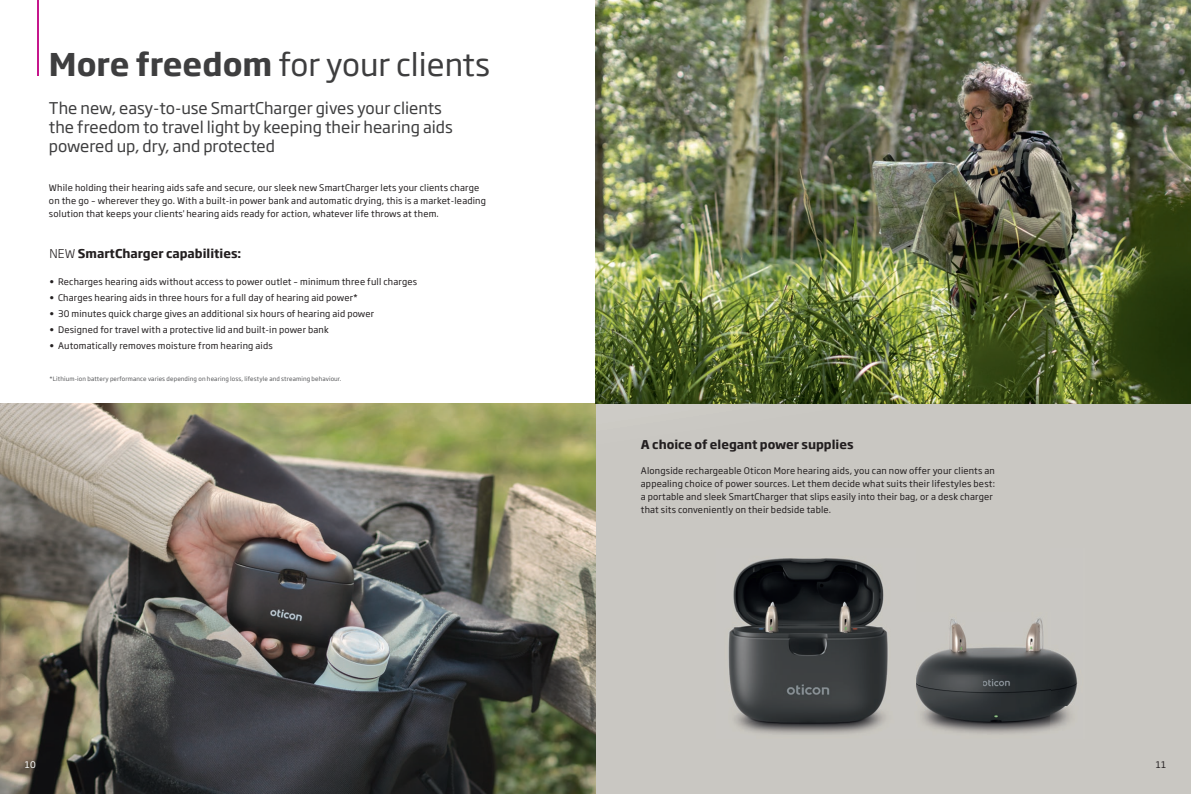
<style>
.page{position:relative;width:1191px;height:794px;background:#fff}
.page>*{position:absolute;margin:0;border:0;box-sizing:border-box;transform-origin:0 0}
.t1{font:31px "Soho Gothic Pro";color:#3e3e3f}
.t2{font:16px/19px "Soho Gothic Pro";color:#3e3e3f}
.t3{font:700 12px "Soho Gothic Pro";color:#231f20}
.t4{font:9px/13px "Soho Gothic Pro";letter-spacing:.02em;color:#231f20}
.t5{font:9px "Soho Gothic Pro";color:#fff}
.t6{font:6px "Soho Gothic Pro";letter-spacing:.02em;color:#57585a}
.s1{font-weight:700}
.s2{font-weight:300}
</style>
<div class="page">
<div style="left:595px;top:403px;width:596px;height:391px;background:#c9c7c2"></div>
<img style="left:0;top:403px;width:595px;height:391px">
<img style="left:595px;top:0;width:596px;height:403px">
<img style="left:716px;top:549px;width:368px;height:189px">
<hr style="left:37px;top:0;width:1px;height:52px;background:#c5168c">
<svg style="left:37px;top:52px;width:1px;height:24px"></svg>
<h1 class="t1" style="left:49px;top:41px;width:442px"><span class="s1">More freedom</span> for your clients</h1>
<h2 class="t2" style="left:49px;top:98px;width:405px">The new, easy-to-use SmartCharger gives your clients the freedom to travel light by keeping their hearing aids powered up, dry, and protected</h2>
<p class="t4" style="left:49px;top:181px;width:438px">While holding their hearing aids safe and secure, our sleek new SmartCharger lets your clients charge on the go – wherever they go. With a built-in power bank and automatic drying, this is a market-leading solution that keeps your clients' hearing aids ready for action, whatever life throws at them.</p>
<h3 class="t3" style="left:50px;top:244px;width:193px"><span class="s2">NEW</span> SmartCharger capabilities:</h3>
<p class="t4" style="left:50px;top:275px;width:369px">• Recharges hearing aids without access to power outlet – minimum three full charges</p>
<p class="t4" style="left:50px;top:291px;width:310px">• Charges hearing aids in three hours for a full day of hearing aid power*</p>
<p class="t4" style="left:50px;top:307px;width:326px">• 30 minutes quick charge gives an additional six hours of hearing aid power</p>
<p class="t4" style="left:50px;top:323px;width:281px">• Designed for travel with a protective lid and built-in power bank</p>
<p class="t4" style="left:50px;top:338px;width:225px">• Automatically removes moisture from hearing aids</p>
<p class="t6" style="left:50px;top:374px;width:293px">*Lithium-ion battery performance varies depending on hearing loss, lifestyle and streaming behaviour.</p>
<p class="t5" style="left:25px;top:757px;width:12px">10</p>
<h3 class="t3" style="left:641px;top:435px;width:214px">A choice of elegant power supplies</h3>
<p class="t4" style="left:641px;top:463px;width:356px">Alongside rechargeable Oticon More hearing aids, you can now offer your clients an appealing choice of power sources. Let them decide what suits their lifestyles best: a portable and sleek SmartCharger that slips easily into their bag, or a desk charger that sits conveniently on their bedside table.</p>
<p class="t4" style="left:1156px;top:757px;width:12px">11</p>
</div>
